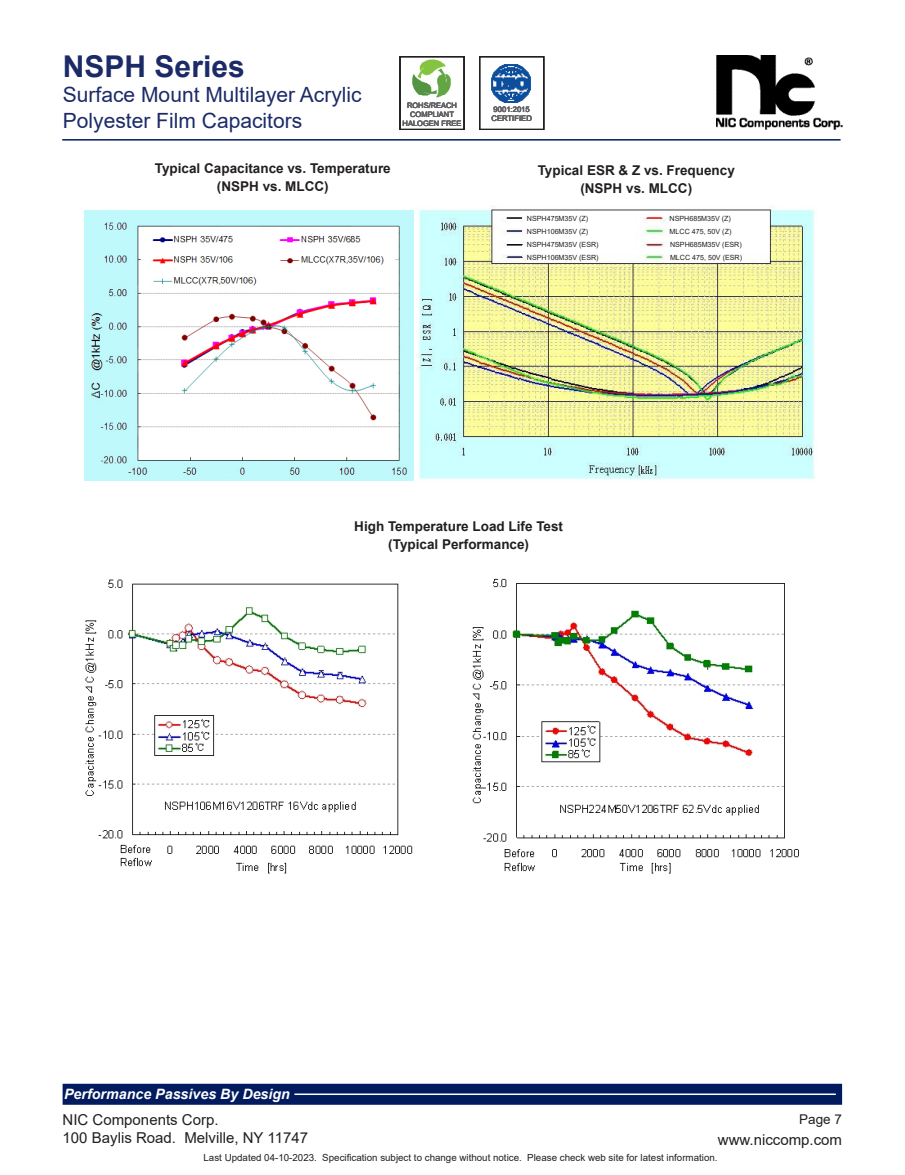
<style>
.page{position:relative;width:905px;height:1175px;background:#fff}
.page>*{position:absolute;margin:0;border:0;box-sizing:border-box;transform-origin:0 0}
.t1{font:700 30px "Arial";color:#1c2b68}
.t2{font:21px/25.2px "Arial";color:#1c2b68}
.t3{font:15px/18px "Arial";color:#231f20}
.t4{font:italic 700 14.25px "Arial";color:#fff}
.Body_Text{font:700 13.5px "Arial";color:#231f20}
.t5{font:13.5px "Arial";color:#231f20}
.t6{font:9.75px "Arial";color:#231f20}
.t7{font:7.65px/9.1px "Arial";color:#636366}
.t8{font:7.5px/9px "Arial";color:#636366;text-align:center}
.Body_Text-2{font:7.2px "Arial";color:#231f20}
</style>
<div class="page">
<div style="left:63px;top:1083px;width:779px;height:21px;background:#011b5e"></div>
<hr style="left:294px;top:1093px;width:541px;height:2px;background:#fff">
<img style="left:716px;top:55px;width:126px;height:75px">
<img style="left:491px;top:64px;width:40px;height:39px">
<hr style="left:62px;top:139px;width:778px;height:2px;background:#011b5e">
<img style="left:412px;top:59px;width:39px;height:39px">
<div style="left:399px;top:56px;width:65px;height:74px;border:1px solid #231f20"></div>
<div style="left:479px;top:56px;width:65px;height:74px;border:1px solid #231f20"></div>
<img style="left:85px;top:579px;width:328px;height:295px">
<img style="left:472px;top:578px;width:327px;height:296px">
<img style="left:418px;top:206px;width:398px;height:274px">
<img style="left:85px;top:211px;width:329px;height:269px">
<h1 class="t1" style="left:63px;top:46px;width:183px">NSPH Series</h1>
<h2 class="t2" style="left:63px;top:82px;width:300px">Surface Mount Multilayer Acrylic<br>Polyester Film Capacitors</h2>
<p class="Body_Text" style="left:155px;top:159px;width:237px">Typical Capacitance vs. Temperature</p>
<p class="Body_Text" style="left:217px;top:177px;width:113px">(NSPH vs. MLCC)</p>
<p class="t8" style="left:402px;top:100px;width:60px">ROHS/REACH<br>COMPLIANT<br>HALOGEN FREE</p>
<p class="t7" style="left:491px;top:105px;width:42px">9001:2015<br>CERTIFIED</p>
<p class="Body_Text" style="left:537px;top:161px;width:199px">Typical ESR &amp; Z vs. Frequency</p>
<p class="Body_Text" style="left:580px;top:179px;width:113px">(NSPH vs. MLCC)</p>
<p class="Body_Text-2" style="left:527px;top:214px;width:63px">NSPH475M35V (Z)</p>
<p class="Body_Text-2" style="left:669px;top:214px;width:63px">NSPH685M35V (Z)</p>
<p class="Body_Text-2" style="left:527px;top:226px;width:63px">NSPH106M35V (Z)</p>
<p class="Body_Text-2" style="left:669px;top:226px;width:63px">MLCC 475, 50V (Z)</p>
<p class="Body_Text-2" style="left:527px;top:239px;width:73px">NSPH475M35V (ESR)</p>
<p class="Body_Text-2" style="left:670px;top:239px;width:73px">NSPH685M35V (ESR)</p>
<p class="Body_Text-2" style="left:527px;top:252px;width:73px">NSPH106M35V (ESR)</p>
<p class="Body_Text-2" style="left:670px;top:252px;width:74px">MLCC 475, 50V (ESR)</p>
<p class="Body_Text" style="left:354px;top:516px;width:210px">High Temperature Load Life Test</p>
<p class="Body_Text" style="left:388px;top:534px;width:142px">(Typical Performance)</p>
<p class="t4" style="left:64px;top:1084px;width:227px">Performance Passives By Design</p>
<p class="t3" style="left:63px;top:1111px;width:247px">NIC Components Corp.<br>100 Baylis Road. Melville, NY 11747</p>
<p class="t5" style="left:799px;top:1110px;width:44px">Page 7</p>
<p class="t3" style="left:717px;top:1130px;width:126px">www.niccomp.com</p>
<p class="t6" style="left:203px;top:1151px;width:515px">Last Updated 04-10-2023. Specification subject to change without notice. Please check web site for latest information.</p>
</div>
